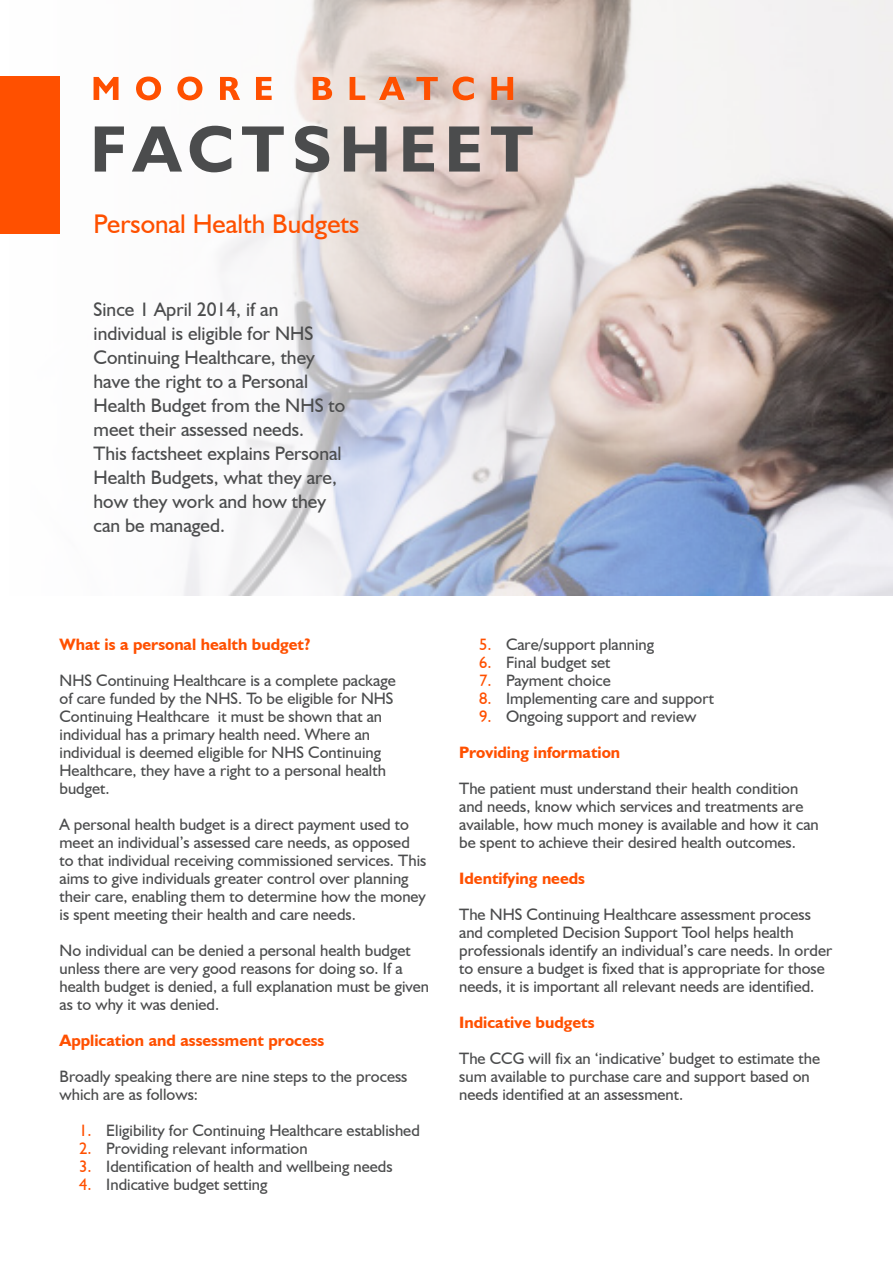
<style>
.page{position:relative;width:893px;height:1263px;background:#fff}
.page>*{position:absolute;margin:0;border:0;box-sizing:border-box;transform-origin:0 0}
.t1{font:700 66px "Humanist 521 BT";letter-spacing:.12em;color:#4b4c4d}
.Subheadline{font:27px "Humanist 521 BT";color:#ff5000}
.Intro_Copy{font:19.5px/24px "Humanist 521 BT";color:#4b4c4d}
.Body_Copy{font:16.5px/18px "Humanist 521 BT";color:#4b4c4d}
.Body_Copy-2{font:700 16.5px "Humanist 521 BT";color:#ff5000}
.s1{color:#ff5000}
</style>
<div class="page">
<img style="left:10px;top:0;width:883px;height:595px">
<div style="left:0;top:77px;width:60px;height:157px;background:#ff5000"></div>
<svg style="left:94px;top:77px;width:25px;height:23px"></svg>
<svg style="left:136px;top:77px;width:25px;height:23px"></svg>
<svg style="left:177px;top:77px;width:25px;height:23px"></svg>
<svg style="left:220px;top:77px;width:20px;height:23px"></svg>
<svg style="left:256px;top:77px;width:16px;height:23px"></svg>
<svg style="left:313px;top:77px;width:19px;height:23px"></svg>
<svg style="left:350px;top:77px;width:15px;height:23px"></svg>
<svg style="left:379px;top:77px;width:26px;height:23px"></svg>
<svg style="left:416px;top:77px;width:22px;height:23px"></svg>
<svg style="left:453px;top:77px;width:21px;height:23px"></svg>
<svg style="left:491px;top:77px;width:22px;height:23px"></svg>
<p class="t1" style="left:90px;top:108px;width:444px">FACTSHEET</p>
<p class="Subheadline" style="left:94px;top:207px;width:267px">Personal Health Budgets</p>
<p class="Intro_Copy" style="left:94px;top:297px;width:253px">Since 1 April 2014, if an individual is eligible for NHS<br>Continuing Healthcare, they have the right to a Personal<br>Health Budget from the NHS to meet their assessed needs.</p>
<p class="Intro_Copy" style="left:94px;top:441px;width:250px">This factsheet explains Personal<br>Health Budgets, what they are, how they work and how they can be managed.</p>
<p class="Body_Copy-2" style="left:60px;top:634px;width:253px">What is a personal health budget?</p>
<p class="Body_Copy" style="left:60px;top:671px;width:338px">NHS Continuing Healthcare is a complete package of care funded by the NHS. To be eligible for NHS Continuing Healthcare it must be shown that an individual has a primary health need. Where an individual is deemed eligible for NHS Continuing Healthcare, they have a right to a personal health budget.</p>
<p class="Body_Copy" style="left:60px;top:815px;width:368px">A personal health budget is a direct payment used to meet an individual’s assessed care needs, as opposed to that individual receiving commissioned services. This aims to give individuals greater control over planning their care, enabling them to determine how the money is spent meeting their health and care needs.</p>
<p class="Body_Copy" style="left:60px;top:941px;width:371px">No individual can be denied a personal health budget unless there are very good reasons for doing so. If a health budget is denied, a full explanation must be given as to why it was denied.</p>
<p class="Body_Copy-2" style="left:60px;top:1030px;width:266px">Application and assessment process</p>
<p class="Body_Copy" style="left:60px;top:1067px;width:349px">Broadly speaking there are nine steps to the process which are as follows:</p>
<p class="Body_Copy" style="left:79px;top:1121px;width:342px"><span class="s1">1.</span> Eligibility for Continuing Healthcare established</p>
<p class="Body_Copy" style="left:79px;top:1139px;width:230px"><span class="s1">2.</span> Providing relevant information</p>
<p class="Body_Copy" style="left:79px;top:1157px;width:315px"><span class="s1">3.</span> Identification of health and wellbeing needs</p>
<p class="Body_Copy" style="left:79px;top:1175px;width:190px"><span class="s1">4.</span> Indicative budget setting</p>
<p class="Body_Copy" style="left:479px;top:635px;width:177px"><span class="s1">5.</span> Care/support planning</p>
<p class="Body_Copy" style="left:479px;top:653px;width:133px"><span class="s1">6.</span> Final budget set</p>
<p class="Body_Copy" style="left:479px;top:671px;width:133px"><span class="s1">7.</span> Payment choice</p>
<p class="Body_Copy" style="left:479px;top:689px;width:236px"><span class="s1">8.</span> Implementing care and support</p>
<p class="Body_Copy" style="left:479px;top:707px;width:219px"><span class="s1">9.</span> Ongoing support and review</p>
<p class="Body_Copy-2" style="left:459px;top:742px;width:162px">Providing information</p>
<p class="Body_Copy" style="left:459px;top:779px;width:361px">The patient must understand their health condition and needs, know which services and treatments are available, how much money is available and how it can be spent to achieve their desired health outcomes.</p>
<p class="Body_Copy-2" style="left:459px;top:868px;width:127px">Identifying needs</p>
<p class="Body_Copy" style="left:459px;top:905px;width:375px">The NHS Continuing Healthcare assessment process and completed Decision Support Tool helps health professionals identify an individual’s care needs. In order to ensure a budget is fixed that is appropriate for those needs, it is important all relevant needs are identified.</p>
<p class="Body_Copy-2" style="left:459px;top:1012px;width:137px">Indicative budgets</p>
<p class="Body_Copy" style="left:459px;top:1049px;width:362px">The CCG will fix an ‘indicative’ budget to estimate the sum available to purchase care and support based on needs identified at an assessment.</p>
</div>
